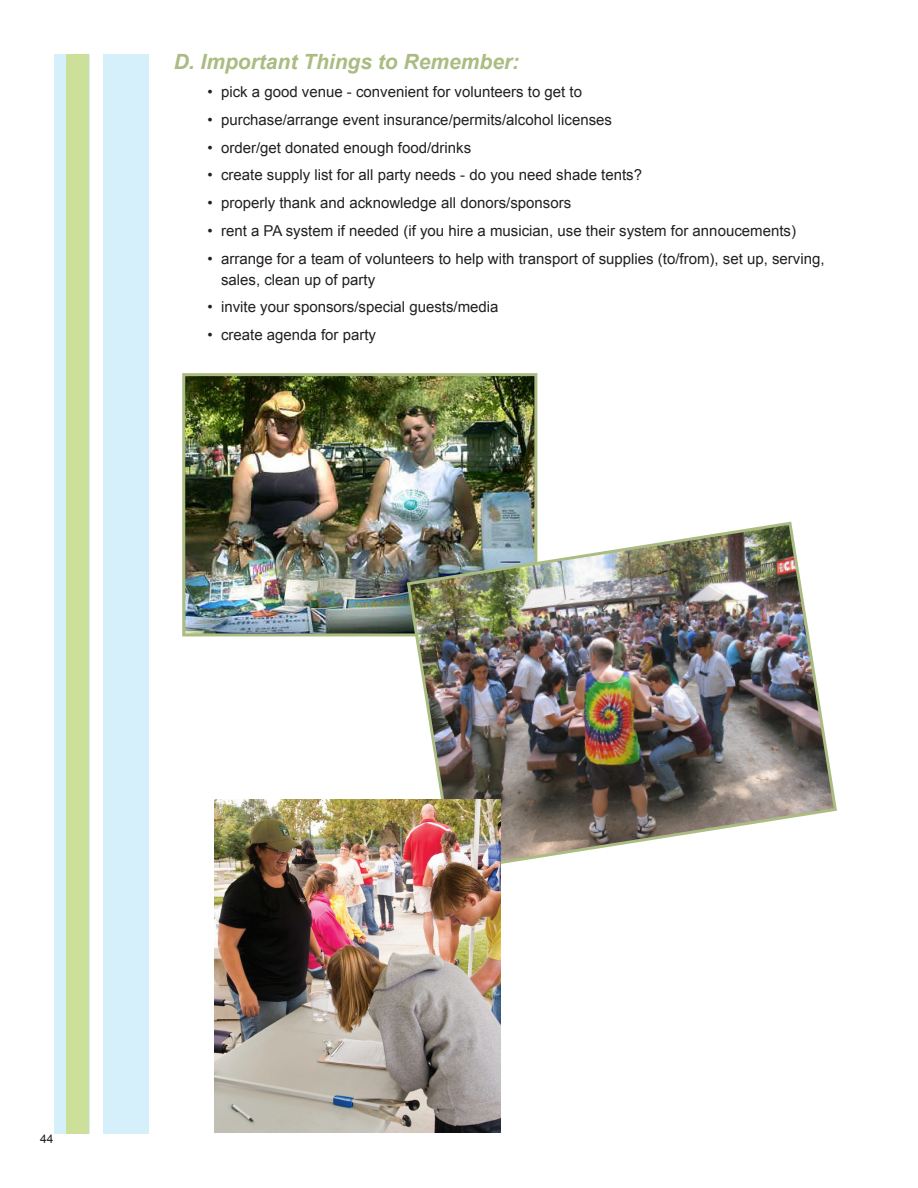
<style>
.page{position:relative;width:918px;height:1188px;background:#fff}
.page>*{position:absolute;margin:0;border:0;box-sizing:border-box;transform-origin:0 0}
.t1{font:italic 700 21px "Arial";color:#abbc82}
.t2{font:15px/21px "Arial";color:#231f20}
.t3{font:12px "Arial";color:#231f20}
</style>
<div class="page">
<div style="left:54px;top:54px;width:94px;height:1080px;background:#d6f0fb"></div>
<div style="left:66px;top:54px;width:23px;height:1080px;background:#cce099"></div>
<div style="left:91px;top:54px;width:12px;height:1080px;background:#fff"></div>
<img style="left:186px;top:377px;width:347px;height:255px">
<div style="left:182px;top:373px;width:355px;height:263px;border:3px solid #abbc82"></div>
<img style="left:405px;top:520px;width:432px;height:344px">
<img style="left:214px;top:799px;width:287px;height:333px">
<p class="t1" style="left:174px;top:48px;width:347px">D. Important Things to Remember:</p>
<p class="t2" style="left:208px;top:81px;width:376px">• pick a good venue - convenient for volunteers to get to</p>
<p class="t2" style="left:208px;top:109px;width:406px">• purchase/arrange event insurance/permits/alcohol licenses</p>
<p class="t2" style="left:208px;top:137px;width:265px">• order/get donated enough food/drinks</p>
<p class="t2" style="left:208px;top:165px;width:436px">• create supply list for all party needs - do you need shade tents?</p>
<p class="t2" style="left:208px;top:192px;width:365px">• properly thank and acknowledge all donors/sponsors</p>
<p class="t2" style="left:208px;top:220px;width:590px">• rent a PA system if needed (if you hire a musician, use their system for annoucements)</p>
<p class="t2" style="left:221px;top:248px;width:605px;text-indent:-14px">• arrange for a team of volunteers to help with transport of supplies (to/from), set up, serving, sales, clean up of party</p>
<p class="t2" style="left:208px;top:297px;width:293px">• invite your sponsors/special guests/media</p>
<p class="t2" style="left:208px;top:324px;width:170px">• create agenda for party</p>
<p class="t3" style="left:40px;top:1131px;width:15px">44</p>
</div>
